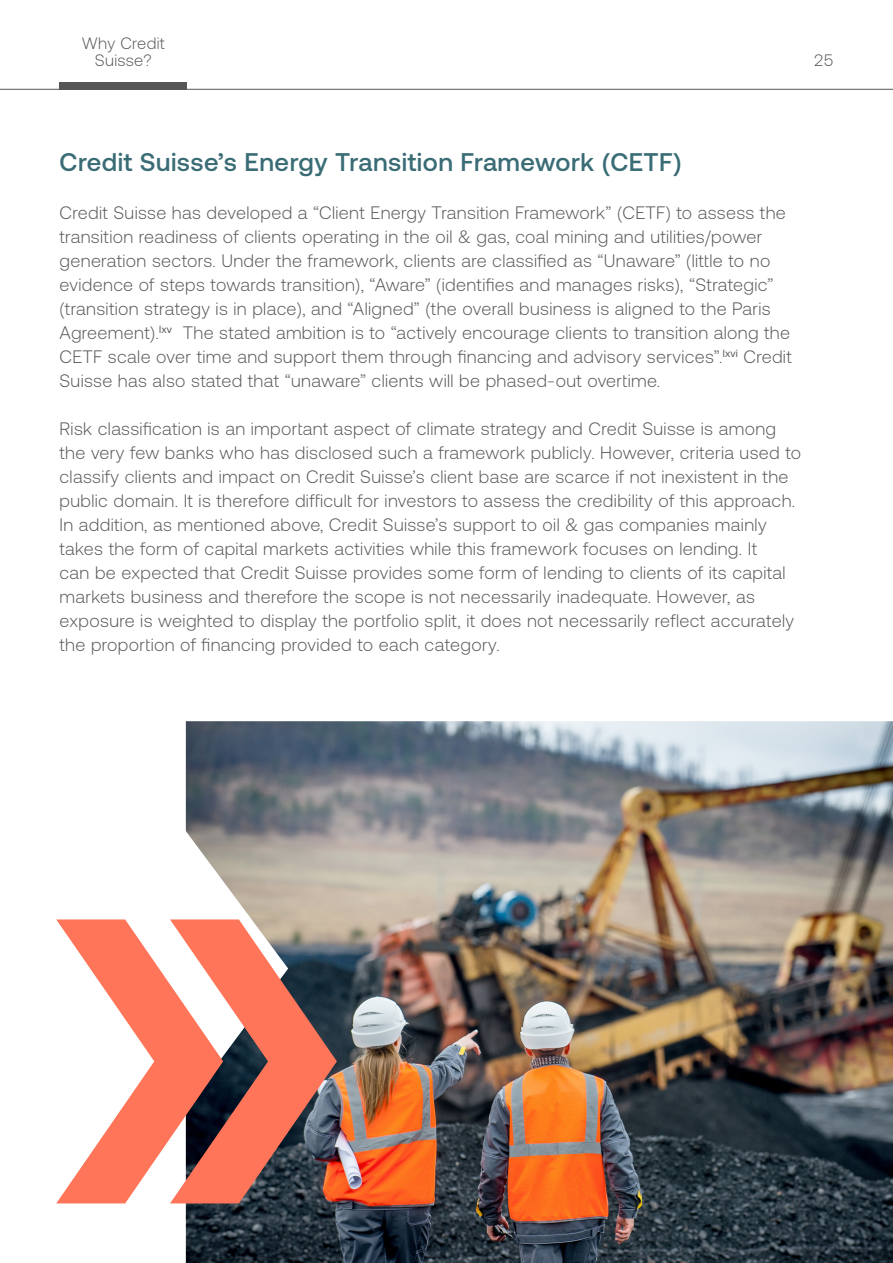
<style>
.page{position:relative;width:893px;height:1263px;background:#fff}
.page>*{position:absolute;margin:0;border:0;box-sizing:border-box;transform-origin:0 0}
.Subheading_1{font:500 25.5px "Aeonik";letter-spacing:.02em;color:#3a6c75}
.Body_Text_-_Main{font:300 18px/24px "Aeonik";letter-spacing:.02em;color:#565656}
.Body_Text_-_Main-2{font:300 16.5px/16.5px "Aeonik";letter-spacing:.02em;color:#565656;text-align:center}
</style>
<div class="page">
<hr style="left:0;top:89px;width:893px;height:1px;background:#565656">
<div style="left:60px;top:82px;width:127px;height:7px;background:#565656"></div>
<img style="left:186px;top:721px;width:707px;height:542px">
<svg style="left:56px;top:919px;width:114px;height:284px"></svg>
<svg style="left:170px;top:919px;width:167px;height:284px;background:#b57369"></svg>
<p class="Body_Text_-_Main-2" style="left:82px;top:35px;width:84px">Why Credit<br>Suisse?</p>
<p class="Body_Text_-_Main-2" style="left:814px;top:52px;width:21px">25</p>
<p class="Subheading_1" style="left:60px;top:148px;width:624px">Credit Suisse’s Energy Transition Framework (CETF)</p>
<p class="Body_Text_-_Main" style="left:60px;top:201px;width:733px">Credit Suisse has developed a “Client Energy Transition Framework” (CETF) to assess the transition readiness of clients operating in the oil &amp; gas, coal mining and utilities/power generation sectors. Under the framework, clients are classified as “Unaware” (little to no evidence of steps towards transition), “Aware” (identifies and manages risks), “Strategic” (transition strategy is in place), and “Aligned” (the overall business is aligned to the Paris Agreement).<sup>lxv</sup> The stated ambition is to “actively encourage clients to transition along the CETF scale over time and support them through financing and advisory services”.<sup>lxvi</sup> Credit Suisse has also stated that “unaware” clients will be phased-out overtime.</p>
<p class="Body_Text_-_Main" style="left:60px;top:417px;width:743px">Risk classification is an important aspect of climate strategy and Credit Suisse is among the very few banks who has disclosed such a framework publicly. However, criteria used to classify clients and impact on Credit Suisse’s client base are scarce if not inexistent in the public domain. It is therefore difficult for investors to assess the credibility of this approach.</p>
<p class="Body_Text_-_Main" style="left:60px;top:513px;width:736px">In addition, as mentioned above, Credit Suisse’s support to oil &amp; gas companies mainly takes the form of capital markets activities while this framework focuses on lending. It<br>can be expected that Credit Suisse provides some form of lending to clients of its capital markets business and therefore the scope is not necessarily inadequate. However, as exposure is weighted to display the portfolio split, it does not necessarily reflect accurately the proportion of financing provided to each category.</p>
</div>
